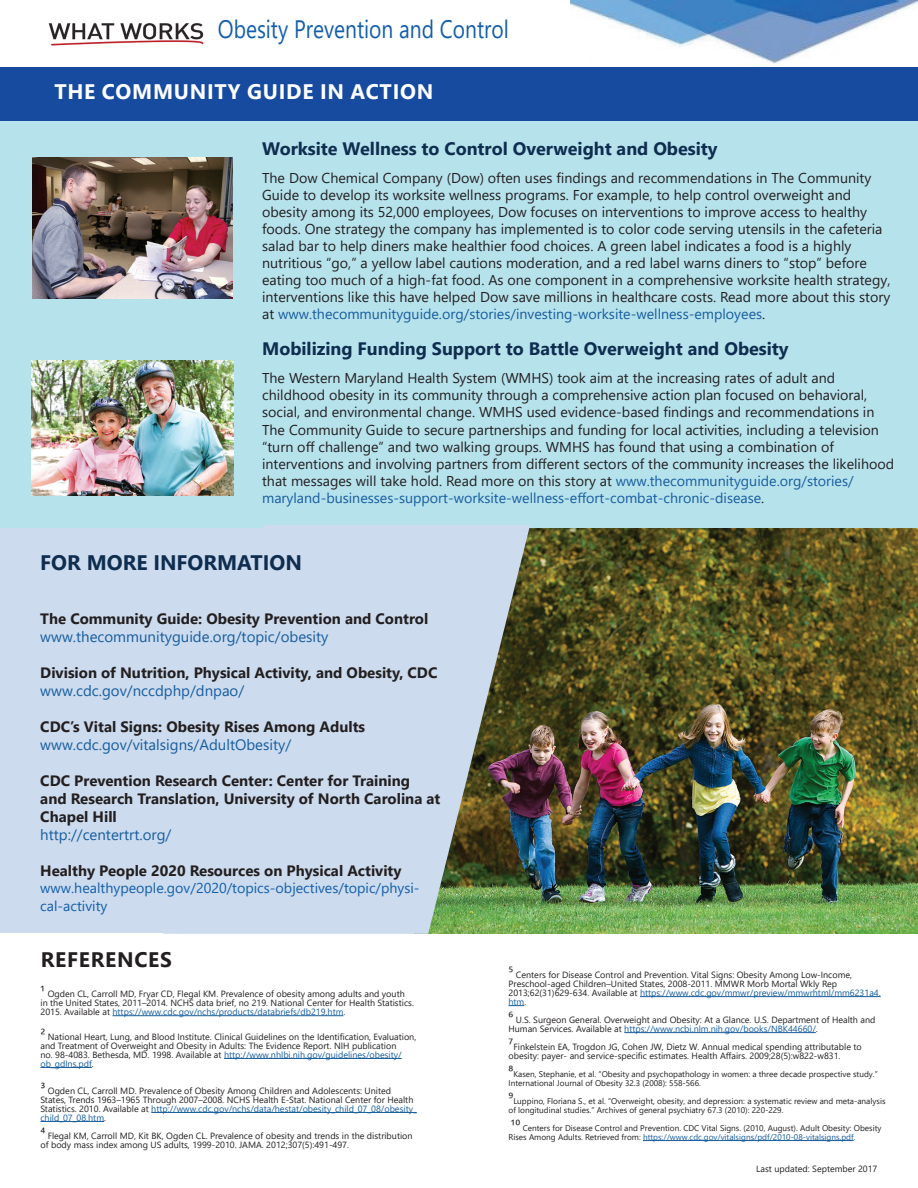
<style>
.page{position:relative;width:918px;height:1188px;background:#fff}
.page>*{position:absolute;margin:0;border:0;box-sizing:border-box;transform-origin:0 0}
.t1{font:25.2px "Segoe UI";color:#125eab;scale:.83 1}
.t2{font:700 21px "Segoe UI";letter-spacing:.035em;color:#fff}
.t3{font:700 21px "Segoe UI";color:#0e2d4f}
.t4{font:700 21px "Segoe UI";letter-spacing:.035em;color:#231f20}
.t5{font:700 18px "Segoe UI";color:#0e2d4f}
.t6{font:700 15px/18px "Segoe UI";color:#231f20}
.t7{font:15px "Segoe UI";color:#175d9e}
.t8{font:14.25px/17.1px "Segoe UI";color:#231f20}
.t9{font:14.25px/18px "Segoe UI";color:#125eab}
.t10{font:9px/9px "Segoe UI";color:#231f20}
.t11{font:8.25px/9px "Segoe UI";color:#231f20}
.s1{color:#175d9e}
.s2{font-size:13.5px}
</style>
<div class="page">
<div style="left:0;top:528px;width:414px;height:405px;background:#ccdbee"></div>
<div style="left:0;top:67px;width:918px;height:55px;background:#164ba0"></div>
<div style="left:0;top:122px;width:918px;height:406px;background:#b6e2ec"></div>
<img style="left:530px;top:528px;width:388px;height:405px">
<img style="left:48px;top:23px;width:156px;height:23px">
<img style="left:32px;top:158px;width:200px;height:141px">
<img style="left:31px;top:360px;width:202px;height:135px">
<img style="left:570px;top:1px;width:348px;height:63px">
<svg style="left:163px;top:525px;width:367px;height:409px"></svg>
<hr style="left:113px;top:1015px;width:230px;height:1px;background:#175d9e">
<hr style="left:224px;top:1058px;width:178px;height:1px;background:#175d9e">
<hr style="left:40px;top:1067px;width:52px;height:1px;background:#175d9e">
<hr style="left:151px;top:1112px;width:266px;height:1px;background:#175d9e">
<hr style="left:40px;top:1121px;width:64px;height:1px;background:#175d9e">
<hr style="left:640px;top:996px;width:241px;height:1px;background:#175d9e">
<svg style="left:508px;top:1005px;width:16px;height:1px"></svg>
<hr style="left:624px;top:1032px;width:192px;height:1px;background:#175d9e">
<hr style="left:643px;top:1140px;width:211px;height:1px;background:#175d9e">
<p class="t1" style="left:218px;top:5px;width:352px">Obesity Prevention and Control</p>
<p class="t2" style="left:54px;top:72px;width:380px">THE COMMUNITY GUIDE IN ACTION</p>
<p class="t5" style="left:262px;top:131px;width:457px">Worksite Wellness to Control Overweight and Obesity</p>
<p class="t8" style="left:262px;top:168px;width:630px">The Dow Chemical Company (Dow) often uses findings and recommendations in The Community Guide to develop its worksite wellness programs. For example, to help control overweight and obesity among its 52,000 employees, Dow focuses on interventions to improve access to healthy foods. One strategy the company has implemented is to color code serving utensils in the cafeteria salad bar to help diners make healthier food choices. A green label indicates a food is a highly nutritious “go,” a yellow label cautions moderation, and a red label warns diners to “stop” before eating too much of a high-fat food. As one component in a comprehensive worksite health strategy, interventions like this have helped Dow save millions in healthcare costs. Read more about this story at <span class="s1">www.thecommunityguide.org/stories/investing-worksite-wellness-employees</span>.</p>
<p class="t5" style="left:262px;top:332px;width:528px">Mobilizing Funding Support to Battle Overweight and Obesity</p>
<p class="t8" style="left:262px;top:368px;width:634px">The Western Maryland Health System (WMHS) took aim at the increasing rates of adult and childhood obesity in its community through a comprehensive action plan focused on behavioral, social, and environmental change. WMHS used evidence-based findings and recommendations in The Community Guide to secure partnerships and funding for local activities, including a television “turn off challenge” and two walking groups. WMHS has found that using a combination of interventions and involving partners from different sectors of the community increases the likelihood that messages will take hold. Read more on this story at <span class="s1">www.thecommunityguide.org/stories/ maryland-businesses-support-worksite-wellness-effort-combat-chronic-disease</span>.</p>
<p class="t3" style="left:40px;top:543px;width:263px">FOR MORE INFORMATION</p>
<p class="t6" style="left:40px;top:608px;width:390px">The Community Guide: Obesity Prevention and Control</p>
<p class="t7" style="left:40px;top:622px;width:290px">www.thecommunityguide.org/topic/obesity</p>
<p class="t6" style="left:40px;top:662px;width:399px">Division of Nutrition, Physical Activity, and Obesity, CDC</p>
<p class="t7" style="left:40px;top:676px;width:205px">www.cdc.gov/nccdphp/dnpao/</p>
<p class="t6" style="left:40px;top:716px;width:326px">CDC’s Vital Signs: Obesity Rises Among Adults</p>
<p class="t7" style="left:40px;top:730px;width:252px">www.cdc.gov/vitalsigns/AdultObesity/</p>
<p class="t6" style="left:40px;top:770px;width:402px">CDC Prevention Research Center: Center for Training<br>and Research Translation, University of North Carolina at<br>Chapel Hill</p>
<p class="t7" style="left:40px;top:820px;width:133px">http://centertrt.org/</p>
<p class="t6" style="left:40px;top:860px;width:363px">Healthy People 2020 Resources on Physical Activity</p>
<p class="t9" style="left:40px;top:878px;width:381px">www.healthypeople.gov/2020/topics-objectives/topic/physi&shy;cal-activity</p>
<p class="t4" style="left:41px;top:939px;width:133px">REFERENCES</p>
<p class="t10" style="left:40px;top:988px;width:375px"><span class="s2">¹</span> Ogden CL, Carroll MD, Fryar CD, Flegal KM. Prevalence of obesity among adults and youth in the United States, 2011–2014. NCHS data brief, no 219. National Center for Health Statistics.<br>2015. Available at <span class="s1">https://www.cdc.gov/nchs/products/databriefs/db219.htm</span>.</p>
<p class="t10" style="left:40px;top:1031px;width:377px"><span class="s2">²</span> National Heart, Lung, and Blood Institute. Clinical Guidelines on the Identification, Evaluation, and Treatment of Overweight and Obesity in Adults: The Evidence Report. NIH publication<br>no. 98-4083. Bethesda, MD. 1998. Available at <span class="s1">http://www.nhlbi.nih.gov/guidelines/obesity/ ob_gdlns.pdf</span>.</p>
<p class="t10" style="left:40px;top:1085px;width:378px"><span class="s2">³</span> Ogden CL, Carroll MD. Prevalence of Obesity Among Children and Adolescents: United States, Trends 1963–1965 Through 2007–2008. NCHS Health E-Stat. National Center for Health Statistics. 2010. Available at <span class="s1">http://www.cdc.gov/nchs/data/hestat/obesity_child_07_08/obesity_ child_07_08.htm</span>.</p>
<p class="t10" style="left:40px;top:1130px;width:374px"><span class="s2">⁴</span> Flegal KM, Carroll MD, Kit BK, Ogden CL. Prevalence of obesity and trends in the distribution of body mass index among US adults, 1999-2010. JAMA. 2012;307(5):491-497.</p>
<p class="t10" style="left:508px;top:969px;width:374px"><span class="s2">⁵</span> Centers for Disease Control and Prevention. Vital Signs: Obesity Among Low-Income, Preschool-aged Children–United States, 2008-2011. MMWR Morb Mortal Wkly Rep 2013;62(31)629-634. Available at <span class="s1">https://www.cdc.gov/mmwr/preview/mmwrhtml/mm6231a4. htm</span>.</p>
<p class="t10" style="left:508px;top:1014px;width:369px"><span class="s2">⁶</span> U.S. Surgeon General. Overweight and Obesity: At a Glance. U.S. Department of Health and<br>Human Services. Available at <span class="s1">https://www.ncbi.nlm.nih.gov/books/NBK44660/</span>.</p>
<p class="t10" style="left:508px;top:1041px;width:355px"><span class="s2">⁷</span>Finkelstein EA, Trogdon JG, Cohen JW, Dietz W. Annual medical spending attributable to obesity: payer- and service-specific estimates. Health Affairs. 2009;28(5):w822-w831.</p>
<p class="t11" style="left:508px;top:1069px;width:371px"><span class="s2">⁸</span>Kasen, Stephanie, et al. “Obesity and psychopathology in women: a three decade prospective study.”<br>International Journal of Obesity 32.3 (2008): 558-566.</p>
<p class="t11" style="left:508px;top:1096px;width:379px"><span class="s2">⁹</span>Luppino, Floriana S., et al. “Overweight, obesity, and depression: a systematic review and meta-analysis of longitudinal studies.” Archives of general psychiatry 67.3 (2010): 220-229.</p>
<p class="t11" style="left:508px;top:1123px;width:374px"><span class="s2">¹⁰</span> Centers for Disease Control and Prevention. CDC Vital Signs. (2010, August). Adult Obesity: Obesity<br>Rises Among Adults. Retrieved from: <span class="s1">https://www.cdc.gov/vitalsigns/pdf/2010-08-vitalsigns.pdf</span>.</p>
<p class="t10" style="left:756px;top:1163px;width:123px">Last updated: September 2017</p>
</div>
